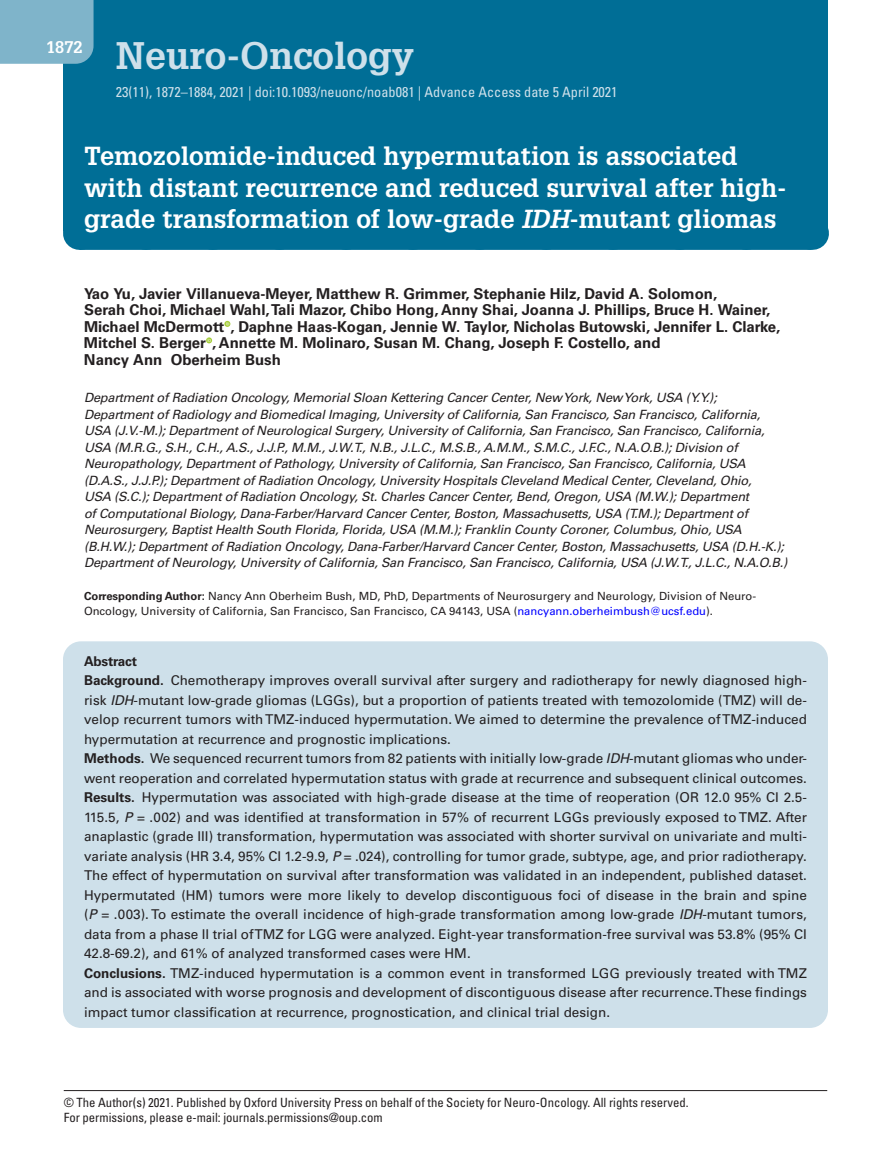
<style>
.page{position:relative;width:891px;height:1175px;background:#fff}
.page>*{position:absolute;margin:0;border:0;box-sizing:border-box;transform-origin:0 0}
.t1{font:700 37.5px "Glypha LT Std";color:#cee0ea}
.t2{font:700 25.5px/31.5px "Glypha LT Std";color:#fff}
.t3{font:700 16.5px "Glypha LT Std";color:#fff}
.t4{font:700 15px/16.5px "Univers LT Std";color:#231f20}
.t5{font:condensed 14.25px "Univers LT Std";color:#cee0ea}
.t6{font:13.5px/19.5px "Univers LT Std";color:#231f20}
.t7{font:italic 12.75px/16.5px "Univers LT Std";letter-spacing:-.015em;color:#231f20}
.t8{font:condensed 12.75px/15px "Univers LT Std";color:#231f20}
.t9{font:11.25px/15px "Univers LT Std";color:#231f20}
.s1{font-style:italic}
.s2{font-weight:700}
.s3{color:#00f}
</style>
<div class="page">
<div style="left:63px;top:0;width:765px;height:166px;background:#006e96"></div>
<div style="left:0;top:0;width:94px;height:64px;background:#7fb4ca"></div>
<div style="left:63px;top:641px;width:765px;height:387px;background:#cee0ea;border-radius:18px"></div>
<hr style="left:64px;top:1090px;width:763px;height:1px;background:#231f20">
<div style="left:63px;top:164px;width:765px;height:67px;background:#006e96"></div>
<div style="left:80px;top:217px;width:732px;height:33px;background:#006e96"></div>
<svg style="left:148px;top:249px;width:630px;height:1px"></svg>
<hr style="left:812px;top:217px;width:1px;height:33px;background:#006e96">
<svg style="left:224px;top:321px;width:6px;height:6px"></svg>
<svg style="left:206px;top:337px;width:6px;height:6px"></svg>
<p class="t3" style="left:46px;top:37px;width:38px">1872</p>
<h1 class="t1" style="left:116px;top:32px;width:299px">Neuro-Oncology</h1>
<p class="t5" style="left:116px;top:83px;width:503px">23(11), 1872–1884, 2021 | doi:10.1093/neuonc/noab081 | Advance Access date 5 April 2021</p>
<h2 class="t2" style="left:84px;top:140px;width:704px">Temozolomide-induced hypermutation is associated with distant recurrence and reduced survival after high&shy;grade transformation of low-grade <span class="s1">IDH</span>-mutant gliomas</h2>
<p class="t4" style="left:84px;top:285px;width:698px">Yao Yu, Javier Villanueva-Meyer, Matthew R. Grimmer, Stephanie Hilz, David A. Solomon,<br>Serah Choi, Michael Wahl, Tali Mazor, Chibo Hong, Anny Shai, Joanna J. Phillips, Bruce H. Wainer, Michael McDermott , Daphne Haas-Kogan, Jennie W. Taylor, Nicholas Butowski, Jennifer L. Clarke, Mitchel S. Berger , Annette M. Molinaro, Susan M. Chang, Joseph F. Costello, and<br>Nancy Ann Oberheim Bush</p>
<p class="t7" style="left:84px;top:390px;width:705px">Department of Radiation Oncology, Memorial Sloan Kettering Cancer Center, New York, New York, USA (Y.Y.); Department of Radiology and Biomedical Imaging, University of California, San Francisco, San Francisco, California, USA (J.V.-M.); Department of Neurological Surgery, University of California, San Francisco, San Francisco, California, USA (M.R.G., S.H., C.H., A.S., J.J.P., M.M., J.W.T., N.B., J.L.C., M.S.B., A.M.M., S.M.C., J.F.C., N.A.O.B.); Division of Neuropathology, Department of Pathology, University of California, San Francisco, San Francisco, California, USA (D.A.S., J.J.P.); Department of Radiation Oncology, University Hospitals Cleveland Medical Center, Cleveland, Ohio,<br>USA (S.C.); Department of Radiation Oncology, St. Charles Cancer Center, Bend, Oregon, USA (M.W.); Department<br>of Computational Biology, Dana-Farber/Harvard Cancer Center, Boston, Massachusetts, USA (T.M.); Department of Neurosurgery, Baptist Health South Florida, Florida, USA (M.M.); Franklin County Coroner, Columbus, Ohio, USA (B.H.W.); Department of Radiation Oncology, Dana-Farber/Harvard Cancer Center, Boston, Massachusetts, USA (D.H.-K.); Department of Neurology, University of California, San Francisco, San Francisco, California, USA (J.W.T., J.L.C., N.A.O.B.)</p>
<p class="t9" style="left:84px;top:588px;width:674px"><span class="s2">Corresponding Author:</span> Nancy Ann Oberheim Bush, MD, PhD, Departments of Neurosurgery and Neurology, Division of Neuro-<br>Oncology, University of California, San Francisco, San Francisco, CA 94143, USA (<span class="s3">nancyann.oberheimbush@ucsf.edu</span>).</p>
<p class="t6" style="left:84px;top:651px;width:725px"><span class="s2">Abstract<br>Background.</span> Chemotherapy improves overall survival after surgery and radiotherapy for newly diagnosed high&shy;risk <span class="s1">IDH</span>-mutant low-grade gliomas (LGGs), but a proportion of patients treated with temozolomide (TMZ) will de&shy;velop recurrent tumors with TMZ-induced hypermutation. We aimed to determine the prevalence of TMZ-induced hypermutation at recurrence and prognostic implications.<br><span class="s2">Methods.</span> We sequenced recurrent tumors from 82 patients with initially low-grade <span class="s1">IDH</span>-mutant gliomas who under&shy;went reoperation and correlated hypermutation status with grade at recurrence and subsequent clinical outcomes.<br><span class="s2">Results.</span> Hypermutation was associated with high-grade disease at the time of reoperation (OR 12.0 95% CI 2.5- 115.5, <span class="s1">P</span> = .002) and was identified at transformation in 57% of recurrent LGGs previously exposed to TMZ. After anaplastic (grade III) transformation, hypermutation was associated with shorter survival on univariate and multi&shy;variate analysis (HR 3.4, 95% CI 1.2-9.9, <span class="s1">P</span> = .024), controlling for tumor grade, subtype, age, and prior radiotherapy.<br>The effect of hypermutation on survival after transformation was validated in an independent, published dataset.<br>Hypermutated (HM) tumors were more likely to develop discontiguous foci of disease in the brain and spine (<span class="s1">P</span> = .003). To estimate the overall incidence of high-grade transformation among low-grade <span class="s1">IDH</span>-mutant tumors, data from a phase II trial of TMZ for LGG were analyzed. Eight-year transformation-free survival was 53.8% (95% CI 42.8-69.2), and 61% of analyzed transformed cases were HM.<br><span class="s2">Conclusions.</span> TMZ-induced hypermutation is a common event in transformed LGG previously treated with TMZ and is associated with worse prognosis and development of discontiguous disease after recurrence. These findings impact tumor classification at recurrence, prognostication, and clinical trial design.</p>
<p class="t8" style="left:64px;top:1095px;width:626px">© The Author(s) 2021. Published by Oxford University Press on behalf of the Society for Neuro-Oncology. All rights reserved.<br>For permissions, please e-mail: journals.permissions@oup.com</p>
</div>
